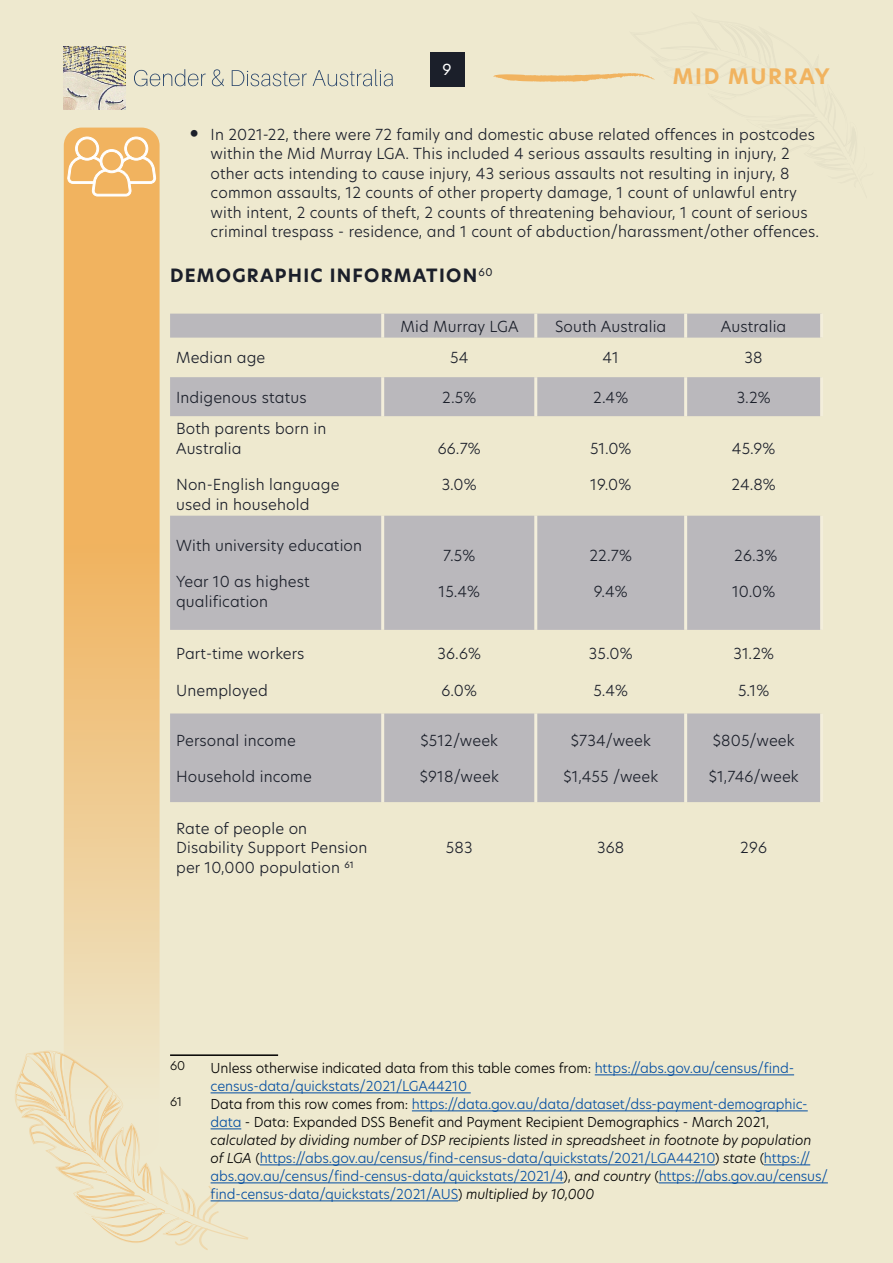
<style>
.page{position:relative;width:893px;height:1263px;background:#eee9cf}
.page>*{position:absolute;margin:0;border:0;box-sizing:border-box;transform-origin:0 0}
.t1{font:700 21px "New Hero";letter-spacing:.08em;color:#f1b35f}
.t2{font:700 18px "New Hero";letter-spacing:.07em;color:#1b1f2a}
.t3{font:300 15px/19.5px "New Hero";letter-spacing:.01em;color:#1b1f2a}
.t4{font:15px "New Hero";color:#fff}
.t5{font:300 13.5px/18px "New Hero";letter-spacing:-.01em;color:#034ea2}
.t6{font:300 12px "New Hero";color:#000}
.s1{font-family:"Arial";font-weight:400;font-size:27px}
.s2{color:#000}
.s3{font-style:italic;color:#000}
</style>
<div class="page">
<div style="left:430px;top:52px;width:34px;height:34px;background:#1b1f2a"></div>
<svg style="left:202px;top:1092px;width:58px;height:158px"></svg>
<svg style="left:15px;top:1050px;width:187px;height:196px"></svg>
<svg style="left:64px;top:128px;width:96px;height:1029px;background:#efc484"></svg>
<svg style="left:134px;top:69px;width:72px;height:17px"></svg>
<svg style="left:212px;top:69px;width:12px;height:17px"></svg>
<svg style="left:232px;top:70px;width:75px;height:16px"></svg>
<svg style="left:313px;top:69px;width:80px;height:17px"></svg>
<img style="left:64px;top:47px;width:62px;height:62px">
<svg style="left:493px;top:73px;width:162px;height:9px"></svg>
<hr style="left:170px;top:1054px;width:108px;height:2px;background:#000">
<hr style="left:595px;top:1074px;width:199px;height:1px;background:#034ea2">
<hr style="left:211px;top:1092px;width:260px;height:1px;background:#034ea2">
<hr style="left:412px;top:1110px;width:396px;height:1px;background:#034ea2">
<hr style="left:211px;top:1128px;width:30px;height:1px;background:#034ea2">
<hr style="left:260px;top:1164px;width:455px;height:1px;background:#034ea2">
<hr style="left:764px;top:1164px;width:46px;height:1px;background:#034ea2">
<hr style="left:211px;top:1182px;width:353px;height:1px;background:#034ea2">
<hr style="left:659px;top:1182px;width:169px;height:1px;background:#034ea2">
<hr style="left:211px;top:1200px;width:247px;height:1px;background:#034ea2">
<svg style="left:170px;top:314px;width:650px;height:488px;fill:#bab8bc"></svg>
<hr style="left:381px;top:314px;width:3px;height:24px;background:#f3eedb">
<hr style="left:381px;top:377px;width:3px;height:39px;background:#f3eedb">
<hr style="left:381px;top:516px;width:3px;height:114px;background:#f3eedb">
<hr style="left:381px;top:713px;width:3px;height:89px;background:#f3eedb">
<hr style="left:381px;top:338px;width:3px;height:39px;background:#eee9cf">
<hr style="left:381px;top:416px;width:3px;height:100px;background:#eee9cf">
<hr style="left:381px;top:630px;width:3px;height:83px;background:#eee9cf">
<hr style="left:534px;top:314px;width:3px;height:24px;background:#f3eedb">
<hr style="left:534px;top:377px;width:3px;height:39px;background:#f3eedb">
<hr style="left:534px;top:516px;width:3px;height:114px;background:#f3eedb">
<hr style="left:534px;top:713px;width:3px;height:89px;background:#f3eedb">
<hr style="left:534px;top:338px;width:3px;height:39px;background:#eee9cf">
<hr style="left:534px;top:416px;width:3px;height:100px;background:#eee9cf">
<hr style="left:534px;top:630px;width:3px;height:83px;background:#eee9cf">
<hr style="left:684px;top:314px;width:3px;height:24px;background:#f3eedb">
<hr style="left:684px;top:377px;width:3px;height:39px;background:#f3eedb">
<hr style="left:684px;top:516px;width:3px;height:114px;background:#f3eedb">
<hr style="left:684px;top:713px;width:3px;height:89px;background:#f3eedb">
<hr style="left:684px;top:338px;width:3px;height:39px;background:#eee9cf">
<hr style="left:684px;top:416px;width:3px;height:100px;background:#eee9cf">
<hr style="left:684px;top:630px;width:3px;height:83px;background:#eee9cf">
<hr style="left:820px;top:314px;width:3px;height:24px;background:#f3eedb">
<hr style="left:820px;top:377px;width:3px;height:39px;background:#f3eedb">
<hr style="left:820px;top:516px;width:3px;height:114px;background:#f3eedb">
<hr style="left:820px;top:713px;width:3px;height:89px;background:#f3eedb">
<svg style="left:67px;top:137px;width:89px;height:59px;background:#f3c380"></svg>
<p class="t4" style="left:443px;top:59px;width:11px">9</p>
<h1 class="t1" style="left:673px;top:62px;width:158px">MID MURRAY</h1>
<p class="t3" style="left:211px;top:124px;width:610px;text-indent:-21px"><span class="s1">•</span> In 2021-22, there were 72 family and domestic abuse related offences in postcodes within the Mid Murray LGA. This included 4 serious assaults resulting in injury, 2 other acts intending to cause injury, 43 serious assaults not resulting in injury, 8 common assaults, 12 counts of other property damage, 1 count of unlawful entry with intent, 2 counts of theft, 2 counts of threatening behaviour, 1 count of serious criminal trespass - residence, and 1 count of abduction/harassment/other offences.</p>
<p class="t2" style="left:170px;top:263px;width:324px">DEMOGRAPHIC INFORMATION<sup>60</sup></p>
<p class="t3" style="left:400px;top:316px;width:120px">Mid Murray LGA</p>
<p class="t3" style="left:555px;top:316px;width:113px">South Australia</p>
<p class="t3" style="left:721px;top:316px;width:67px">Australia</p>
<p class="t3" style="left:176px;top:348px;width:91px">Median age</p>
<p class="t3" style="left:450px;top:348px;width:20px">54</p>
<p class="t3" style="left:602px;top:348px;width:18px">41</p>
<p class="t3" style="left:745px;top:348px;width:20px">38</p>
<p class="t3" style="left:176px;top:387px;width:132px">Indigenous status</p>
<p class="t3" style="left:442px;top:387px;width:36px">2.5%</p>
<p class="t3" style="left:593px;top:387px;width:36px">2.4%</p>
<p class="t3" style="left:737px;top:387px;width:35px">3.2%</p>
<p class="t3" style="left:176px;top:419px;width:152px">Both parents born in<br>Australia</p>
<p class="t3" style="left:176px;top:475px;width:165px">Non-English language used in household</p>
<p class="t3" style="left:438px;top:438px;width:45px">66.7%</p>
<p class="t3" style="left:442px;top:475px;width:36px">3.0%</p>
<p class="t3" style="left:590px;top:438px;width:43px">51.0%</p>
<p class="t3" style="left:590px;top:475px;width:43px">19.0%</p>
<p class="t3" style="left:732px;top:438px;width:45px">45.9%</p>
<p class="t3" style="left:731px;top:475px;width:46px">24.8%</p>
<p class="t3" style="left:176px;top:535px;width:188px">With university education</p>
<p class="t3" style="left:176px;top:572px;width:135px">Year 10 as highest qualification</p>
<p class="t3" style="left:176px;top:644px;width:130px">Part-time workers</p>
<p class="t3" style="left:176px;top:680px;width:93px">Unemployed</p>
<p class="t3" style="left:176px;top:730px;width:121px">Personal income</p>
<p class="t3" style="left:176px;top:766px;width:137px">Household income</p>
<p class="t3" style="left:176px;top:818px;width:193px">Rate of people on<br>Disability Support Pension per 10,000 population <sup>61</sup></p>
<p class="t3" style="left:443px;top:545px;width:34px">7.5%</p>
<p class="t3" style="left:438px;top:581px;width:43px">15.4%</p>
<p class="t3" style="left:437px;top:644px;width:45px">36.6%</p>
<p class="t3" style="left:441px;top:680px;width:37px">6.0%</p>
<p class="t3" style="left:421px;top:730px;width:79px">$512/week</p>
<p class="t3" style="left:420px;top:766px;width:80px">$918/week</p>
<p class="t3" style="left:590px;top:545px;width:44px">22.7%</p>
<p class="t3" style="left:594px;top:581px;width:35px">9.4%</p>
<p class="t3" style="left:589px;top:644px;width:45px">35.0%</p>
<p class="t3" style="left:593px;top:680px;width:36px">5.4%</p>
<p class="t3" style="left:571px;top:730px;width:82px">$734/week</p>
<p class="t3" style="left:563px;top:766px;width:96px">$1,455 /week</p>
<p class="t3" style="left:734px;top:545px;width:45px">26.3%</p>
<p class="t3" style="left:732px;top:581px;width:45px">10.0%</p>
<p class="t3" style="left:733px;top:644px;width:42px">31.2%</p>
<p class="t3" style="left:738px;top:680px;width:33px">5.1%</p>
<p class="t3" style="left:713px;top:730px;width:83px">$805/week</p>
<p class="t3" style="left:709px;top:766px;width:91px">$1,746/week</p>
<p class="t3" style="left:446px;top:838px;width:28px">583</p>
<p class="t3" style="left:597px;top:838px;width:29px">368</p>
<p class="t3" style="left:740px;top:838px;width:28px">296</p>
<p class="t6" style="left:170px;top:1057px;width:17px">60</p>
<p class="t5" style="left:211px;top:1059px;width:585px"><span class="s2">Unless otherwise indicated data from this table comes from:</span> https://abs.gov.au/census/find&shy;census-data/quickstats/2021/LGA44210</p>
<p class="t6" style="left:170px;top:1093px;width:14px">61</p>
<p class="t5" style="left:211px;top:1095px;width:619px"><span class="s2">Data from this row comes from:</span> https://data.gov.au/data/dataset/dss-payment-demographic&shy;data <span class="s2">- Data: Expanded DSS Benefit and Payment Recipient Demographics - March 2021, </span><span class="s3">calculated by dividing number of DSP recipients listed in spreadsheet in footnote by population<br>of LGA</span> <span class="s2">(</span>https://abs.gov.au/census/find-census-data/quickstats/2021/LGA44210<span class="s2">)</span> <span class="s3">state</span> <span class="s2">(</span>https:// abs.gov.au/census/find-census-data/quickstats/2021/4<span class="s2">),</span> <span class="s3">and country</span> <span class="s2">(</span>https://abs.gov.au/census/ find-census-data/quickstats/2021/AUS<span class="s2">)</span> <span class="s3">multiplied by 10,000</span></p>
</div>
